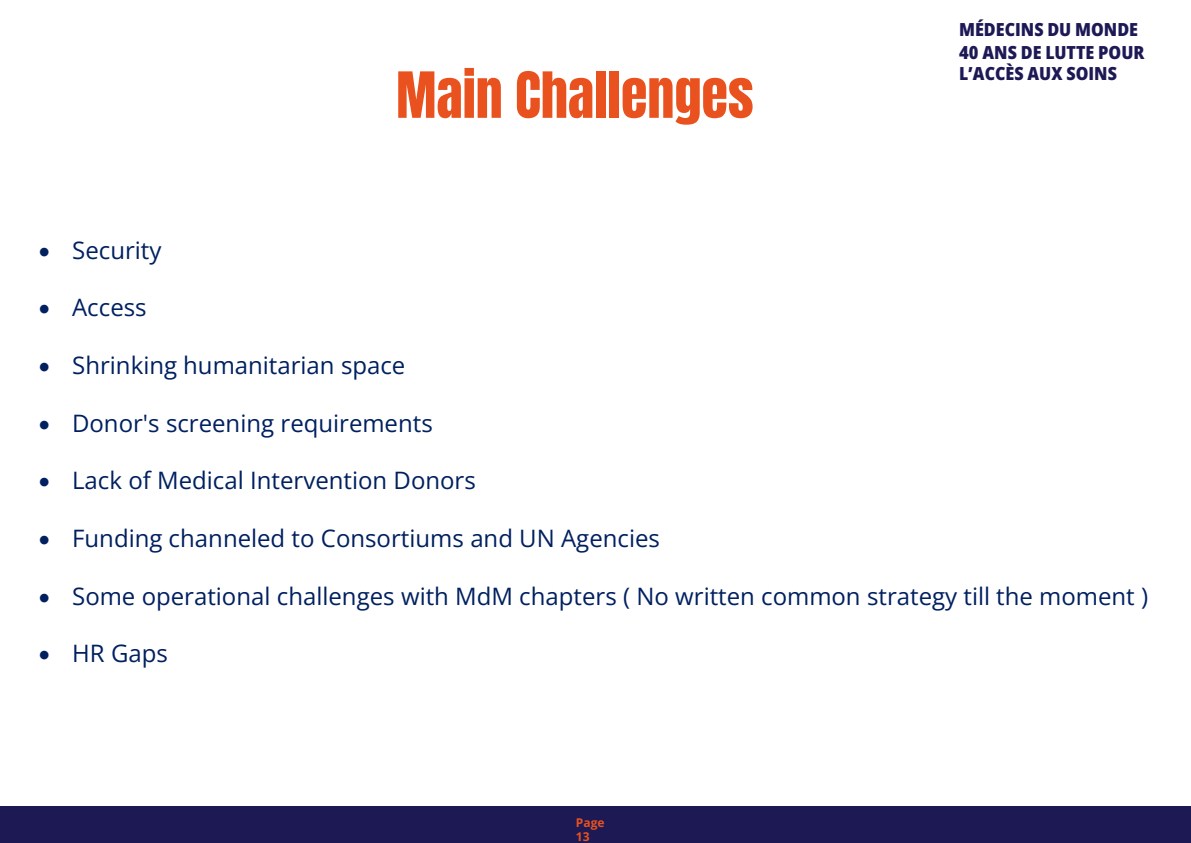
<style>
.page{position:relative;width:1191px;height:843px;background:#fff}
.page>*{position:absolute;margin:0;border:0;box-sizing:border-box;transform-origin:0 0}
.t1{font:54px "Anton";color:#e9521e}
.t2{font:24px "Open Sans";color:#002060}
.t3{font:800 semi-condensed 18px/22.1px "Open Sans";color:#1d1955}
.t4{font:700 12px/14.4px "Open Sans";color:#e9521e}
</style>
<div class="page">
<div style="left:0;top:806px;width:1191px;height:36px;background:#1d1955"></div>
<h1 class="t1" style="left:396px;top:67px;width:359px">Main Challenges</h1>
<p class="t3" style="left:959px;top:18px;width:187px">MÉDECINS DU MONDE<br>40 ANS DE LUTTE POUR<br>L’ACCÈS AUX SOINS</p>
<p class="t2" style="left:39px;top:233px;width:124px">• Security</p>
<p class="t2" style="left:39px;top:291px;width:109px">• Access</p>
<p class="t2" style="left:39px;top:348px;width:368px">• Shrinking humanitarian space</p>
<p class="t2" style="left:39px;top:406px;width:396px">• Donor's screening requirements</p>
<p class="t2" style="left:39px;top:464px;width:439px">• Lack of Medical Intervention Donors</p>
<p class="t2" style="left:39px;top:521px;width:623px">• Funding channeled to Consortiums and UN Agencies</p>
<p class="t2" style="left:39px;top:579px;width:1111px">• Some operational challenges with MdM chapters ( No written common strategy till the moment )</p>
<p class="t2" style="left:39px;top:636px;width:131px">• HR Gaps</p>
<p class="t4" style="left:576px;top:814px;width:30px">Page<br>13</p>
</div>
